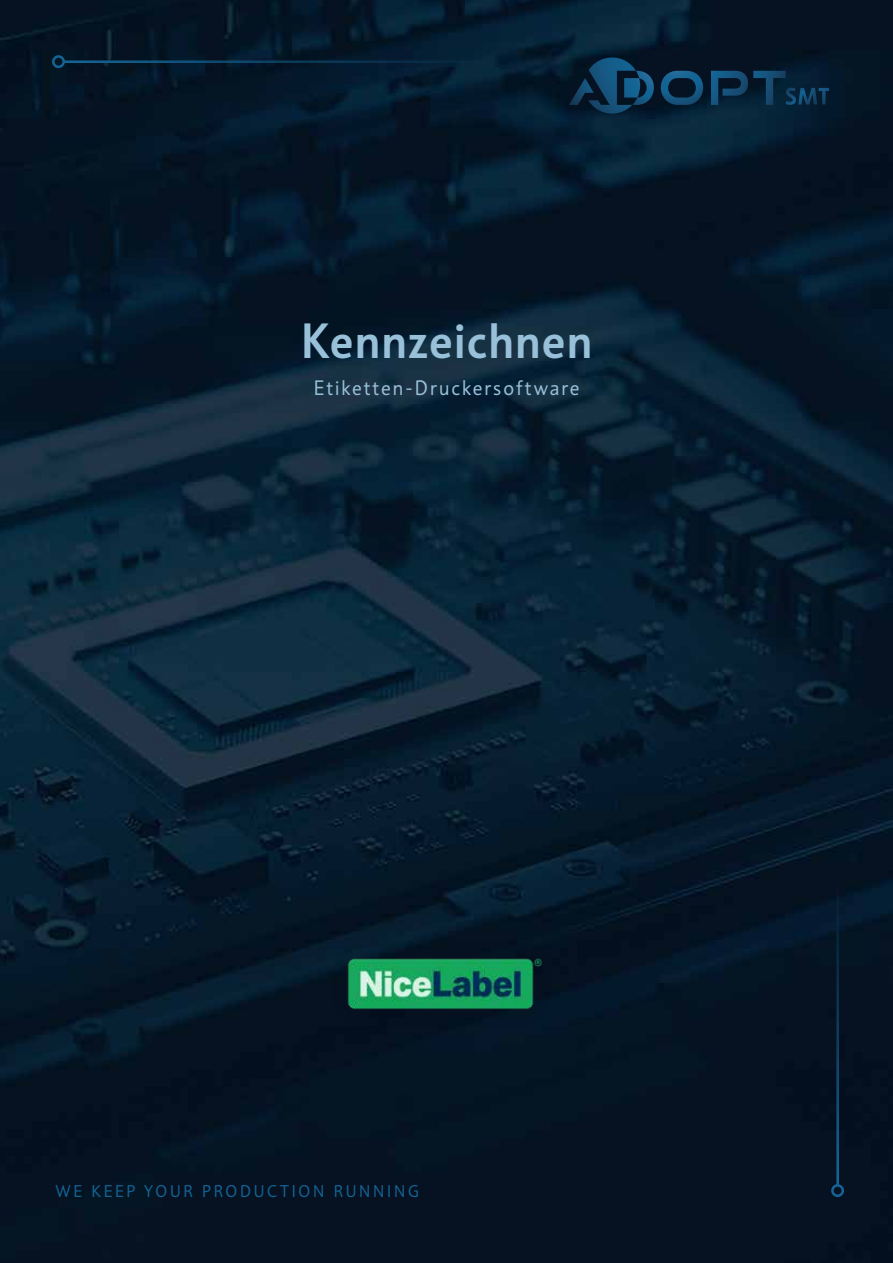
<style>
.page{position:relative;width:893px;height:1263px;background:#fff}
.page>*{position:absolute;margin:0;border:0;box-sizing:border-box;transform-origin:0 0}
.t1{font:500 48px "Informa Pro";letter-spacing:.025em;color:#98c0d9}
.t2{font:20.25px "Informa Pro";letter-spacing:.1em;color:#98c0d9}
.t3{font:16.5px "Informa Pro";letter-spacing:.13em;color:#136393}
</style>
<div class="page">
<img style="left:0;top:0;width:893px;height:1263px">
<svg style="left:661px;top:71px;width:42px;height:34px"></svg>
<svg style="left:711px;top:71px;width:118px;height:34px"></svg>
<svg style="left:569px;top:57px;width:85px;height:57px"></svg>
<div style="left:831px;top:1184px;width:13px;height:13px;border:3px solid #fff;border-radius:50%"></div>
<hr style="left:836px;top:761px;width:3px;height:425px;background:#fff">
<div style="left:52px;top:55px;width:13px;height:13px;border:3px solid #fff;border-radius:50%"></div>
<hr style="left:64px;top:60px;width:595px;height:3px;background:#fff">
<div style="left:325px;top:935px;width:237px;height:97px;background:#000;opacity:.1"></div>
<img style="left:331px;top:941px;width:220px;height:73px">
<h1 class="t1" style="left:300px;top:311px;width:293px">Kennzeichnen</h1>
<p class="t2" style="left:313px;top:376px;width:268px">Etiketten-Druckersoftware</p>
<p class="t3" style="left:56px;top:1181px;width:365px">WE KEEP YOUR PRODUCTION RUNNING</p>
</div>
